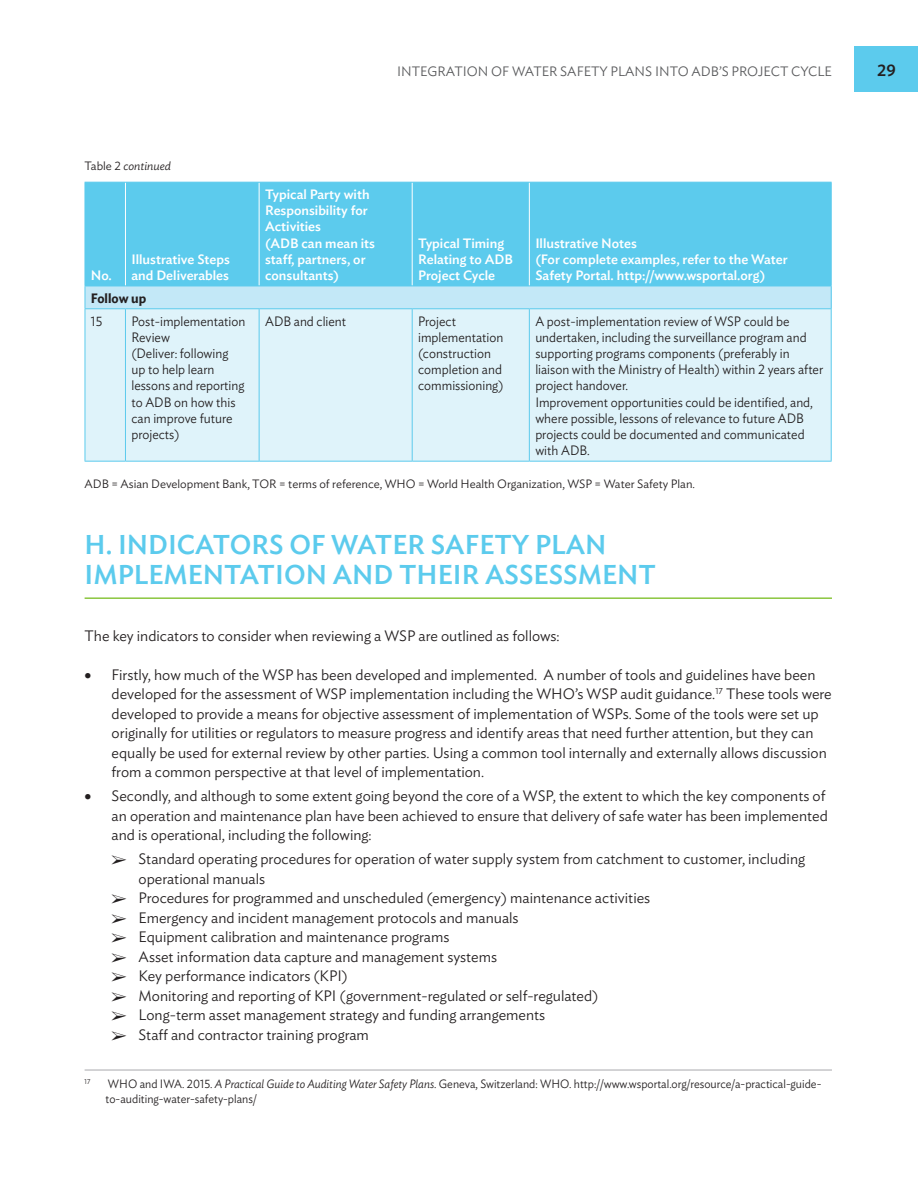
<style>
.page{position:relative;width:918px;height:1188px;background:#fff}
.page>*{position:absolute;margin:0;border:0;box-sizing:border-box;transform-origin:0 0}
.Module_H1{font:500 27px/30px "Ideal Sans";color:#5ccbed}
.t1{font:500 16.5px "Ideal Sans";color:#231f20}
.BODY_TEXT{font:300 15px/19.5px "Ideal Sans";color:#231f20}
.Table_text{font:300 13.5px/16.2px "Ideal Sans";color:#231f20;scale:.95 1}
.Table_colhead{font:500 13.5px/16.2px "Ideal Sans";color:#fff}
.t2{font:300 13.5px "Ideal Sans";color:#57585a}
.Table_text-2{font:600 13.5px "Ideal Sans";color:#231f20;scale:.95 1}
.Footnote_1st{font:300 12px/15px "Ideal Sans";color:#231f20;scale:.95 1}
.Source{font:300 12px "Ideal Sans";color:#231f20}
.BODY_TEXT-2{font:italic 300 12px "Ideal Sans";color:#231f20}
.Footnote_1st-2{font:300 7.05px "Ideal Sans";color:#231f20;scale:.95 1}
.s1{font-style:normal}
.s2{font-style:italic}
</style>
<div class="page">
<div style="left:855px;top:46px;width:63px;height:46px;background:#5ccbed"></div>
<hr style="left:85px;top:597px;width:747px;height:2px;background:#8bc63e">
<div style="left:86px;top:183px;width:745px;height:103px;background:#5ccbed"></div>
<div style="left:85px;top:286px;width:746px;height:23px;background:#c3e8f7"></div>
<div style="left:86px;top:309px;width:745px;height:152px;background:#dff3fa"></div>
<hr style="left:125px;top:183px;width:1px;height:103px;background:#fff">
<hr style="left:259px;top:183px;width:1px;height:103px;background:#fff">
<hr style="left:412px;top:183px;width:1px;height:103px;background:#fff">
<hr style="left:529px;top:183px;width:1px;height:103px;background:#fff">
<hr style="left:85px;top:183px;width:1px;height:103px;background:#5ccbed">
<hr style="left:85px;top:182px;width:40px;height:1px;background:#5ccbed">
<hr style="left:85px;top:286px;width:40px;height:1px;background:#5ccbed">
<hr style="left:125px;top:182px;width:134px;height:1px;background:#5ccbed">
<hr style="left:259px;top:182px;width:153px;height:1px;background:#5ccbed">
<hr style="left:412px;top:182px;width:117px;height:1px;background:#5ccbed">
<hr style="left:125px;top:286px;width:134px;height:1px;background:#5ccbed">
<hr style="left:259px;top:286px;width:153px;height:1px;background:#5ccbed">
<hr style="left:412px;top:286px;width:117px;height:1px;background:#5ccbed">
<hr style="left:529px;top:182px;width:303px;height:1px;background:#5ccbed">
<hr style="left:831px;top:183px;width:1px;height:103px;background:#5ccbed">
<hr style="left:529px;top:286px;width:303px;height:1px;background:#5ccbed">
<svg style="left:85px;top:286px;width:1px;height:22px"></svg>
<svg style="left:831px;top:286px;width:1px;height:22px"></svg>
<hr style="left:85px;top:309px;width:1px;height:152px;background:#5ccbed">
<hr style="left:85px;top:308px;width:40px;height:1px;background:#5ccbed">
<hr style="left:125px;top:308px;width:134px;height:1px;background:#5ccbed">
<hr style="left:259px;top:308px;width:153px;height:1px;background:#5ccbed">
<hr style="left:412px;top:308px;width:117px;height:1px;background:#5ccbed">
<hr style="left:529px;top:308px;width:303px;height:1px;background:#5ccbed">
<hr style="left:125px;top:309px;width:1px;height:152px;background:#5ccbed">
<hr style="left:259px;top:309px;width:1px;height:152px;background:#5ccbed">
<hr style="left:412px;top:309px;width:1px;height:152px;background:#5ccbed">
<hr style="left:529px;top:309px;width:1px;height:152px;background:#5ccbed">
<hr style="left:831px;top:309px;width:1px;height:152px;background:#5ccbed">
<hr style="left:85px;top:461px;width:40px;height:1px;background:#5ccbed">
<hr style="left:125px;top:461px;width:134px;height:1px;background:#5ccbed">
<hr style="left:259px;top:461px;width:153px;height:1px;background:#5ccbed">
<hr style="left:412px;top:461px;width:117px;height:1px;background:#5ccbed">
<hr style="left:529px;top:461px;width:303px;height:1px;background:#5ccbed">
<hr style="left:85px;top:1070px;width:747px;height:1px;background:#a8a9ad">
<p class="BODY_TEXT-2" style="left:85px;top:156px;width:88px"><span class="s1">Table 2</span> continued</p>
<p class="Table_colhead" style="left:91px;top:266px;width:22px">No.</p>
<p class="Table_colhead" style="left:131px;top:250px;width:100px">Illustrative Steps and Deliverables</p>
<p class="t2" style="left:397px;top:61px;width:14px">Integration</p>
<p class="t2" style="left:491px;top:61px;width:43px">of Water</p>
<p class="t2" style="left:560px;top:61px;width:17px">Safety</p>
<p class="t2" style="left:611px;top:61px;width:17px">Plans</p>
<p class="t2" style="left:655px;top:61px;width:9px">into</p>
<p class="t2" style="left:692px;top:61px;width:57px">ADB’s Project</p>
<p class="t2" style="left:791px;top:61px;width:18px">Cycle</p>
<p class="t1" style="left:877px;top:57px;width:20px">29</p>
<p class="Table_colhead" style="left:265px;top:185px;width:106px">Typical Party with<br>Responsibility for<br>Activities</p>
<p class="Table_colhead" style="left:265px;top:234px;width:111px">(ADB can mean its staff, partners, or consultants)</p>
<p class="Table_colhead" style="left:418px;top:234px;width:96px">Typical Timing<br>Relating to ADB<br>Project Cycle</p>
<p class="Table_colhead" style="left:535px;top:234px;width:254px">Illustrative Notes<br>(For complete examples, refer to the Water<br>Safety Portal. http://www.wsportal.org)</p>
<p class="Table_text-2" style="left:91px;top:287px;width:60px">Follow up</p>
<p class="Table_text" style="left:91px;top:312px;width:14px">15</p>
<p class="Table_text" style="left:131px;top:312px;width:121px">Post-implementation<br>Review</p>
<p class="Table_text" style="left:131px;top:344px;width:120px">(Deliver: following up to help learn lessons and reporting to ADB on how this can improve future projects)</p>
<p class="Table_text" style="left:265px;top:312px;width:87px">ADB and client</p>
<p class="Table_text" style="left:418px;top:312px;width:91px">Project implementation (construction completion and commissioning)</p>
<p class="Table_text" style="left:535px;top:312px;width:305px">A post-implementation review of WSP could be undertaken, including the surveillance program and supporting programs components (preferably in liaison with the Ministry of Health) within 2 years after project handover.</p>
<p class="Table_text" style="left:535px;top:393px;width:294px">Improvement opportunities could be identified, and, where possible, lessons of relevance to future ADB projects could be documented and communicated with ADB.</p>
<p class="Source" style="left:85px;top:475px;width:612px">ADB = Asian Development Bank, TOR = terms of reference, WHO = World Health Organization, WSP = Water Safety Plan.</p>
<p class="Module_H1" style="left:85px;top:527px;width:573px">H. INDICATORS OF WATER SAFETY PLAN<br>IMPLEMENTATION AND THEIR ASSESSMENT</p>
<p class="BODY_TEXT" style="left:85px;top:625px;width:477px">The key indicators to consider when reviewing a WSP are outlined as follows:</p>
<p class="BODY_TEXT" style="left:112px;top:664px;width:722px;text-indent:-27px">• Firstly, how much of the WSP has been developed and implemented. A number of tools and guidelines have been developed for the assessment of WSP implementation including the WHO’s WSP audit guidance.<sup>17</sup> These tools were developed to provide a means for objective assessment of implementation of WSPs. Some of the tools were set up originally for utilities or regulators to measure progress and identify areas that need further attention, but they can equally be used for external review by other parties. Using a common tool internally and externally allows discussion from a common perspective at that level of implementation.</p>
<p class="BODY_TEXT" style="left:112px;top:785px;width:718px;text-indent:-27px">• Secondly, and although to some extent going beyond the core of a WSP, the extent to which the key components of an operation and maintenance plan have been achieved to ensure that delivery of safe water has been implemented and is operational, including the following:</p>
<p class="BODY_TEXT" style="left:139px;top:848px;width:668px">Standard operating procedures for operation of water supply system from catchment to customer, including operational manuals</p>
<p class="BODY_TEXT" style="left:139px;top:887px;width:513px">Procedures for programmed and unscheduled (emergency) maintenance activities</p>
<p class="BODY_TEXT" style="left:139px;top:907px;width:382px">Emergency and incident management protocols and manuals</p>
<p class="BODY_TEXT" style="left:139px;top:926px;width:312px">Equipment calibration and maintenance programs</p>
<p class="BODY_TEXT" style="left:139px;top:946px;width:360px">Asset information data capture and management systems</p>
<p class="BODY_TEXT" style="left:139px;top:965px;width:211px">Key performance indicators (KPI)</p>
<p class="BODY_TEXT" style="left:139px;top:985px;width:461px">Monitoring and reporting of KPI (government-regulated or self-regulated)</p>
<p class="BODY_TEXT" style="left:139px;top:1004px;width:408px">Long-term asset management strategy and funding arrangements</p>
<p class="BODY_TEXT" style="left:139px;top:1024px;width:232px">Staff and contractor training program</p>
<p class="Footnote_1st-2" style="left:85px;top:1077px;width:8px">17</p>
<p class="Footnote_1st" style="left:106px;top:1076px;width:755px">WHO and IWA. 2015. <span class="s2">A Practical Guide to Auditing Water Safety Plans</span>. Geneva, Switzerland: WHO. http://www.wsportal.org/resource/a-practical-guide&shy;to-auditing-water-safety-plans/</p>
</div>
